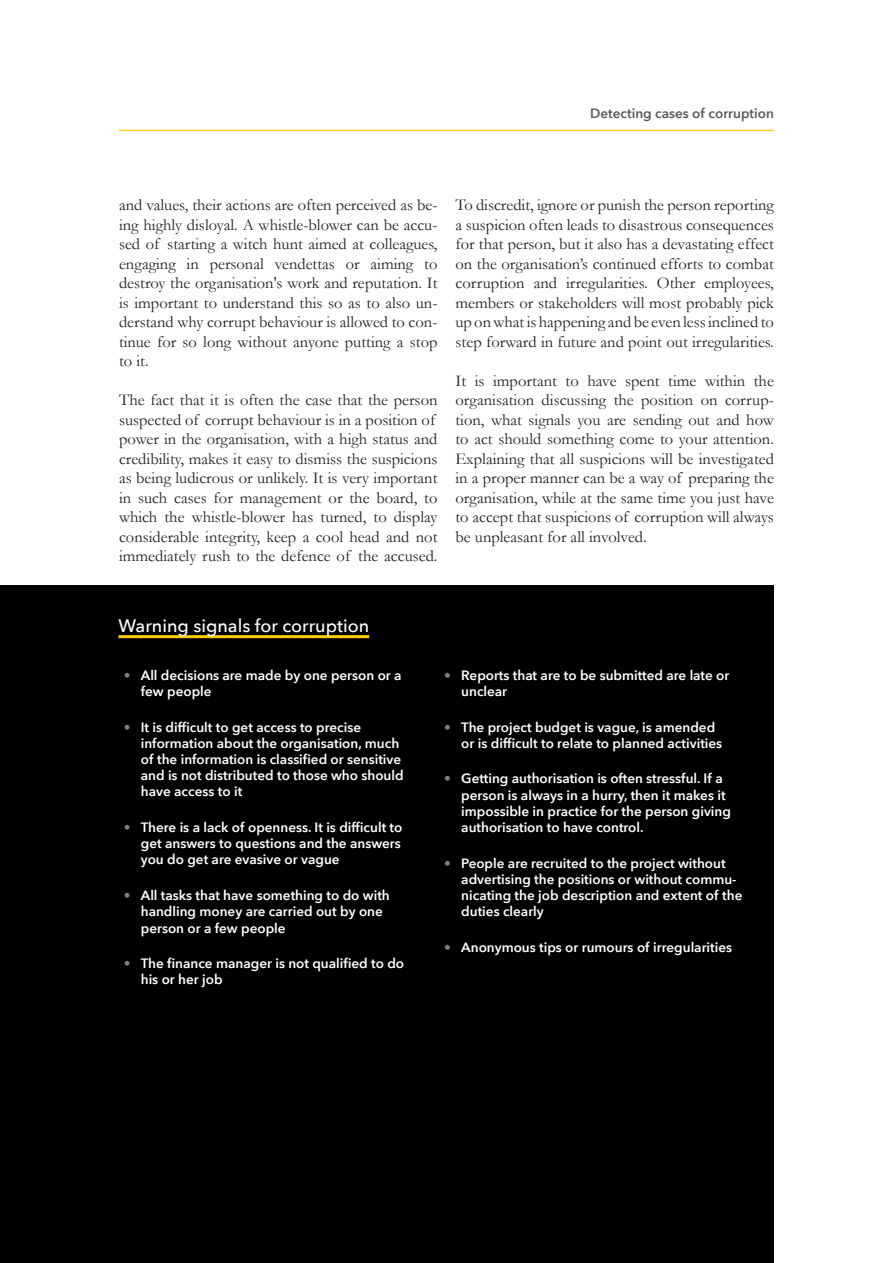
<style>
.page{position:relative;width:893px;height:1263px;background:#fff}
.page>*{position:absolute;margin:0;border:0;box-sizing:border-box;transform-origin:0 0}
.Rubrik_4{font:500 18px "Avenir Next";color:#fff}
.Brödtext__Utan_indra{font:16.5px/19.5px "Garamond";color:#231f20;text-align:justify}
.t1{font:600 13.5px/16.2px "Avenir Next";color:#fff}
.t2{font:600 13.5px "Avenir Next";color:#57585a}
.s1{font-weight:400;color:#808285}
</style>
<div class="page">
<hr style="left:119px;top:1157px;width:655px;height:1px;background:#fccc0a">
<hr style="left:119px;top:130px;width:655px;height:1px;background:#fec927">
<div style="left:0;top:586px;width:773px;height:677px;background:#000"></div>
<hr style="left:118px;top:635px;width:251px;height:3px;background:#fccc0a">
<p class="t2" style="left:590px;top:102px;width:185px">Detecting cases of corruption</p>
<p class="Brödtext__Utan_indra" style="left:119px;top:195px;width:320px">and values, their actions are often perceived as be&shy;ing highly disloyal. A whistle-blower can be accu&shy;sed of starting a witch hunt aimed at colleagues, engaging in personal vendettas or aiming to destroy the organisation's work and reputation. It is important to understand this so as to also un&shy;derstand why corrupt behaviour is allowed to con&shy;tinue for so long without anyone putting a stop to it.</p>
<p class="Brödtext__Utan_indra" style="left:119px;top:390px;width:320px;text-align:left">The fact that it is often the case that the person suspected of corrupt behaviour is in a position of power in the organisation, with a high status and credibility, makes it easy to dismiss the suspicions as being ludicrous or unlikely. It is very important in such cases for management or the board, to which the whistle-blower has turned, to display considerable integrity, keep a cool head and not immediately rush to the defence of the accused.</p>
<p class="Brödtext__Utan_indra" style="left:455px;top:195px;width:320px">To discredit, ignore or punish the person reporting a suspicion often leads to disastrous consequences for that person, but it also has a devastating effect on the organisation’s continued efforts to combat corruption and irregularities. Other employees, members or stakeholders will most probably pick up on what is happening and be even less inclined to step forward in future and point out irregularities.</p>
<p class="Brödtext__Utan_indra" style="left:455px;top:370px;width:320px">It is important to have spent time within the organisation discussing the position on corrup&shy;tion, what signals you are sending out and how to act should something come to your attention.<br>Explaining that all suspicions will be investigated in a proper manner can be a way of preparing the organisation, while at the same time you just have to accept that suspicions of corruption will always be unpleasant for all involved.</p>
<p class="Rubrik_4" style="left:118px;top:611px;width:252px">Warning signals for corruption</p>
<p class="t1" style="left:141px;top:666px;width:262px;text-indent:-17px"><span class="s1">•</span> All decisions are made by one person or a few people</p>
<p class="t1" style="left:141px;top:718px;width:264px;text-indent:-17px"><span class="s1">•</span> It is difficult to get access to precise information about the organisation, much of the information is classified or sensitive and is not distributed to those who should have access to it</p>
<p class="t1" style="left:141px;top:819px;width:263px;text-align:justify;text-indent:-17px"><span class="s1">•</span> There is a lack of openness. It is difficult to get answers to questions and the answers you do get are evasive or vague</p>
<p class="t1" style="left:141px;top:887px;width:251px;text-indent:-17px"><span class="s1">•</span> All tasks that have something to do with handling money are carried out by one person or a few people</p>
<p class="t1" style="left:141px;top:955px;width:265px;text-indent:-17px"><span class="s1">•</span> The finance manager is not qualified to do his or her job</p>
<p class="t1" style="left:461px;top:666px;width:270px;text-indent:-17px"><span class="s1">•</span> Reports that are to be submitted are late or unclear</p>
<p class="t1" style="left:461px;top:718px;width:262px;text-indent:-17px"><span class="s1">•</span> The project budget is vague, is amended or is difficult to relate to planned activities</p>
<p class="t1" style="left:461px;top:770px;width:271px;text-indent:-17px"><span class="s1">•</span> Getting authorisation is often stressful. If a person is always in a hurry, then it makes it impossible in practice for the person giving authorisation to have control.</p>
<p class="t1" style="left:461px;top:854px;width:283px;text-indent:-17px"><span class="s1">•</span> People are recruited to the project without advertising the positions or without commu&shy;nicating the job description and extent of the duties clearly</p>
<p class="t1" style="left:444px;top:939px;width:289px"><span class="s1">•</span> Anonymous tips or rumours of irregularities</p>
</div>
